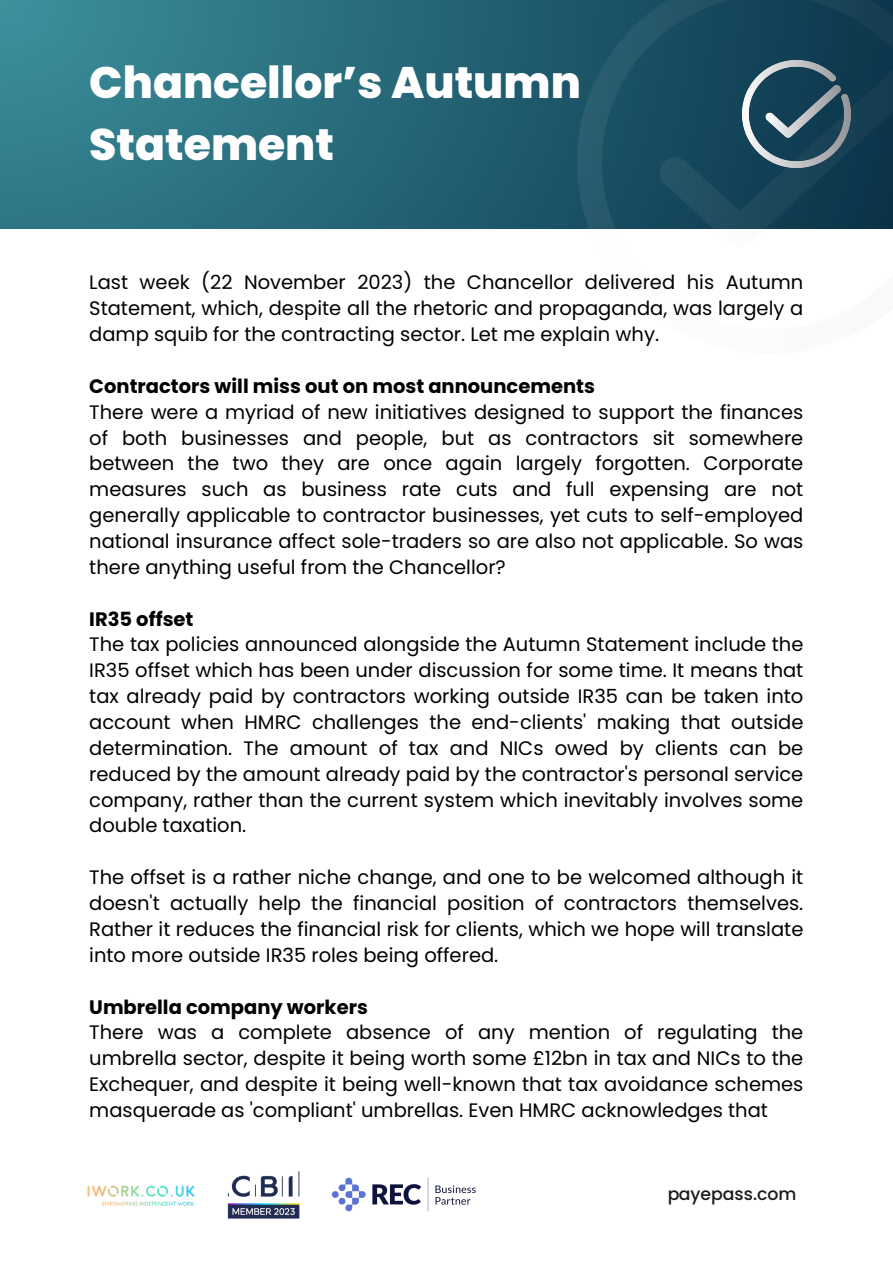
<style>
.page{position:relative;width:893px;height:1264px;background:#fff}
.page>*{position:absolute;margin:0;border:0;box-sizing:border-box;transform-origin:0 0}
.t1{font:800 44.1px/61.5px "Poppins";color:#fff}
.t2{font:19.5px/25.8px "Poppins";color:#000;text-align:justify}
.t3{font:700 19.5px "Poppins";color:#000}
.t4{font:500 17.25px "Poppins";color:#000}
</style>
<div class="page">
<svg style="left:0;top:0;width:567px;height:228px;background:#2a6f7f"></svg>
<img style="left:567px;top:0;width:325px;height:229px">
<img style="left:739px;top:57px;width:114px;height:114px">
<img style="left:227px;top:1171px;width:73px;height:48px">
<img style="left:87px;top:1185px;width:108px;height:21px">
<img style="left:331px;top:1177px;width:145px;height:35px">
<p class="t1" style="left:89px;top:52px;width:493px">Chancellor’s Autumn<br>Statement</p>
<p class="t2" style="left:89px;top:269px;width:715px">Last week (22 November 2023) the Chancellor delivered his Autumn Statement, which, despite all the rhetoric and propaganda, was largely a damp squib for the contracting sector. Let me explain why.</p>
<p class="t3" style="left:89px;top:372px;width:507px">Contractors will miss out on most announcements</p>
<p class="t2" style="left:89px;top:399px;width:715px">There were a myriad of new initiatives designed to support the finances of both businesses and people, but as contractors sit somewhere between the two they are once again largely forgotten. Corporate measures such as business rate cuts and full expensing are not generally applicable to contractor businesses, yet cuts to self-employed national insurance affect sole-traders so are also not applicable. So was there anything useful from the Chancellor?</p>
<p class="t3" style="left:89px;top:605px;width:106px">IR35 offset</p>
<p class="t2" style="left:89px;top:631px;width:715px">The tax policies announced alongside the Autumn Statement include the IR35 offset which has been under discussion for some time. It means that tax already paid by contractors working outside IR35 can be taken into account when HMRC challenges the end-clients' making that outside determination. The amount of tax and NICs owed by clients can be reduced by the amount already paid by the contractor's personal service company, rather than the current system which inevitably involves some double taxation.</p>
<p class="t2" style="left:89px;top:864px;width:715px">The offset is a rather niche change, and one to be welcomed although it doesn't actually help the financial position of contractors themselves.<br>Rather it reduces the financial risk for clients, which we hope will translate into more outside IR35 roles being offered.</p>
<p class="t3" style="left:89px;top:993px;width:280px">Umbrella company workers</p>
<p class="t2" style="left:89px;top:1019px;width:715px">There was a complete absence of any mention of regulating the umbrella sector, despite it being worth some £12bn in tax and NICs to the Exchequer, and despite it being well-known that tax avoidance schemes masquerade as 'compliant' umbrellas. Even HMRC acknowledges that</p>
<p class="t4" style="left:667px;top:1182px;width:131px">payepass.com</p>
</div>
